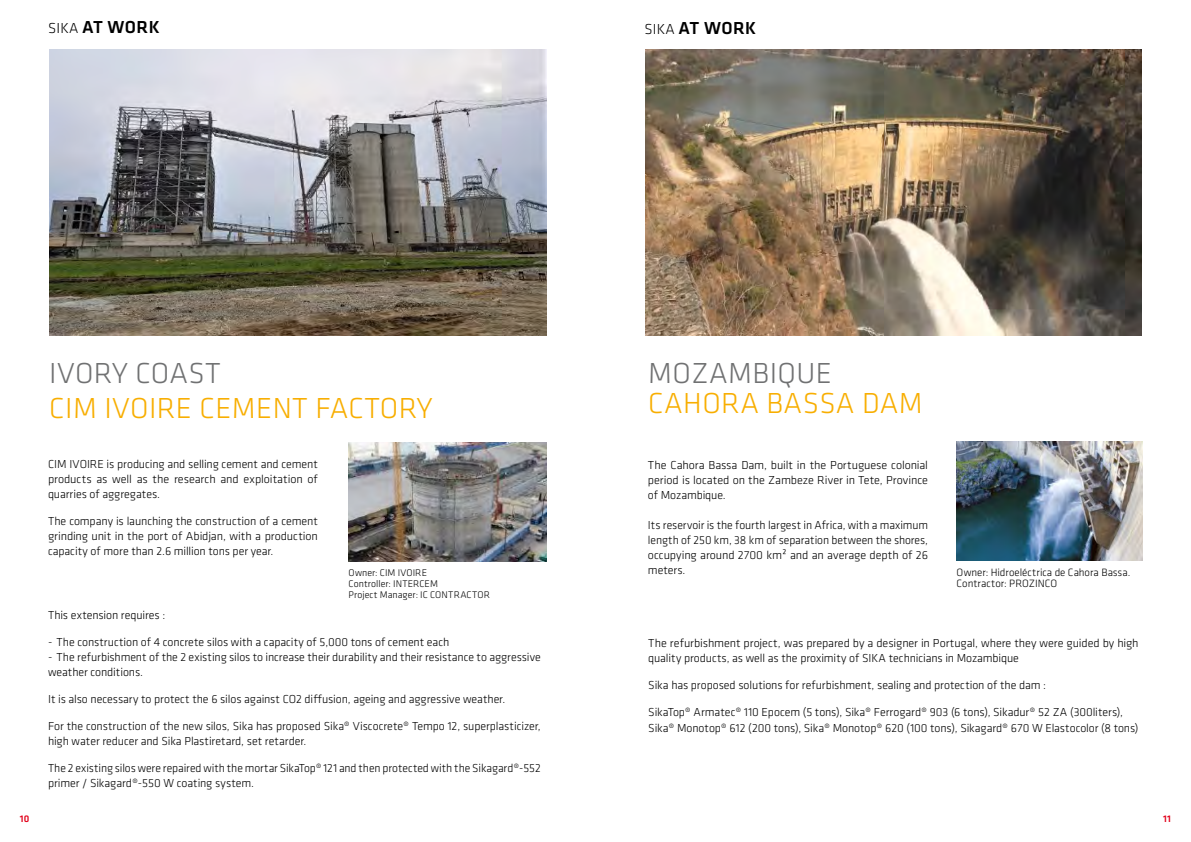
<style>
.page{position:relative;width:1191px;height:842px;background:#fff}
.page>*{position:absolute;margin:0;border:0;box-sizing:border-box;transform-origin:0 0}
.t1{font:300 30px "Klavika";letter-spacing:.015em;color:#f8ae00}
.t2{font:300 30px "Klavika";letter-spacing:.015em;color:#707172}
.t3{font:500 18px "Klavika";letter-spacing:.02em;color:#000}
.t4{font:300 12px/15px "Klavika";letter-spacing:-.005em;color:#000}
.t5{font:300 11px/11.3px "Klavika";color:#000}
.t6{font:300 10px/11.3px "Klavika";letter-spacing:.005em;color:#000}
.t7{font:500 10px "Klavika";color:#e2001a}
.s1{font-weight:300;font-size:15px}
</style>
<div class="page">
<img style="left:49px;top:49px;width:497px;height:286px">
<img style="left:645px;top:49px;width:496px;height:286px">
<img style="left:348px;top:442px;width:198px;height:119px">
<img style="left:956px;top:442px;width:186px;height:119px">
<h2 class="t3" style="left:48px;top:15px;width:113px"><span class="s1">SIKA</span> AT WORK</h2>
<h2 class="t3" style="left:644px;top:16px;width:113px"><span class="s1">SIKA</span> AT WORK</h2>
<h1 class="t2" style="left:49px;top:355px;width:173px">IVORY COAST</h1>
<h1 class="t1" style="left:49px;top:390px;width:385px">CIM IVOIRE CEMENT FACTORY</h1>
<p class="t4" style="left:48px;top:457px;width:271px;text-align:justify">CIM IVOIRE is producing and selling cement and cement products as well as the research and exploitation of quarries of aggregates.</p>
<p class="t4" style="left:48px;top:514px;width:271px;text-align:justify">The company is launching the construction of a cement grinding unit in the port of Abidjan, with a production capacity of more than 2.6 million tons per year.</p>
<p class="t6" style="left:348px;top:566px;width:143px">Owner: CIM IVOIRE<br>Controller: INTERCEM<br>Project Manager: IC CONTRACTOR</p>
<p class="t4" style="left:48px;top:607px;width:119px">This extension requires :</p>
<p class="t4" style="left:48px;top:634px;width:403px">- The construction of 4 concrete silos with a capacity of 5,000 tons of cement each</p>
<p class="t4" style="left:48px;top:649px;width:494px">- The refurbishment of the 2 existing silos to increase their durability and their resistance to aggressive weather conditions.</p>
<p class="t4" style="left:48px;top:691px;width:459px">It is also necessary to protect the 6 silos against CO2 diffusion, ageing and aggressive weather.</p>
<p class="t4" style="left:48px;top:718px;width:494px">For the construction of the new silos, Sika has proposed Sika® Viscocrete® Tempo 12, superplasticizer, high water reducer and Sika Plastiretard, set retarder.</p>
<p class="t4" style="left:48px;top:760px;width:494px">The 2 existing silos were repaired with the mortar SikaTop® 121 and then protected with the Sikagard®-552 primer / Sikagard®-550 W coating system.</p>
<h1 class="t2" style="left:648px;top:355px;width:185px">MOZAMBIQUE</h1>
<h1 class="t1" style="left:648px;top:385px;width:276px">CAHORA BASSA DAM</h1>
<p class="t4" style="left:648px;top:457px;width:282px;text-align:justify">The Cahora Bassa Dam, built in the Portuguese colonial period is located on the Zambeze River in Tete, Province of Mozambique.</p>
<p class="t4" style="left:648px;top:517px;width:282px;text-align:justify">Its reservoir is the fourth largest in Africa, with a maximum length of 250 km, 38 km of separation between the shores, occupying around 2700 km² and an average depth of 26 meters.</p>
<p class="t5" style="left:956px;top:566px;width:175px">Owner: Hidroeléctrica de Cahora Bassa.<br>Contractor: PROZINCO</p>
<p class="t4" style="left:648px;top:635px;width:492px">The refurbishment project, was prepared by a designer in Portugal, where they were guided by high quality products, as well as the proximity of SIKA technicians in Mozambique</p>
<p class="t4" style="left:648px;top:677px;width:399px">Sika has proposed solutions for refurbishment, sealing and protection of the dam :</p>
<p class="t4" style="left:648px;top:704px;width:492px;line-height:15.5px">SikaTop® Armatec® 110 Epocem (5 tons), Sika® Ferrogard® 903 (6 tons), Sikadur® 52 ZA (300liters),<br>Sika® Monotop® 612 (200 tons), Sika® Monotop® 620 (100 tons), Sikagard® 670 W Elastocolor (8 tons)</p>
<p class="t7" style="left:20px;top:812px;width:11px">10</p>
<p class="t7" style="left:1163px;top:812px;width:9px">11</p>
</div>
